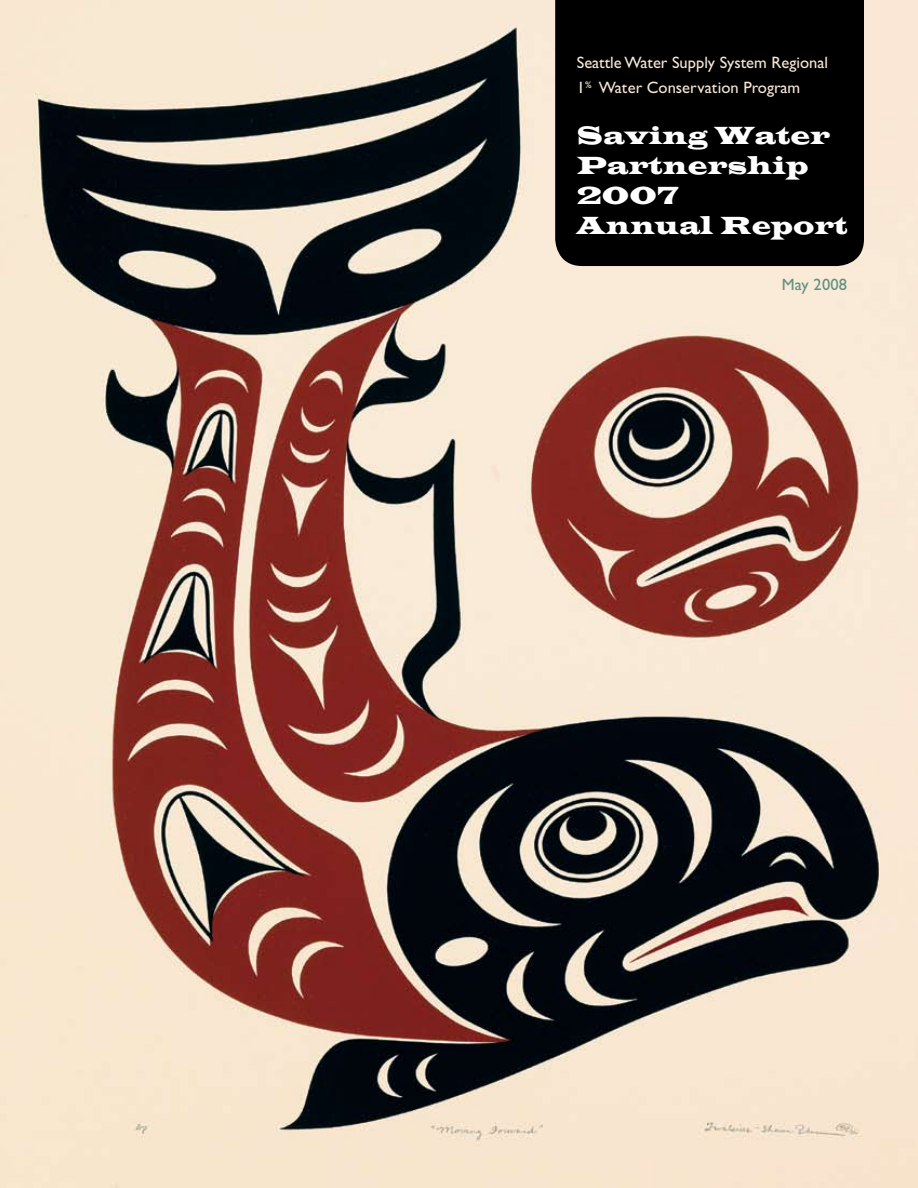
<style>
.page{position:relative;width:918px;height:1188px;background:#fff}
.page>*{position:absolute;margin:0;border:0;box-sizing:border-box;transform-origin:0 0}
.t1{font:25.5px/30px "Latin Wide";letter-spacing:.025em;color:#fff;scale:.85 1}
.t2{font:16.5px/25.5px "Gill Sans";color:#f7e6d8}
.t3{font:16.5px "Gill Sans";letter-spacing:.01em;color:#619080}
</style>
<div class="page">
<img style="left:0;top:0;width:918px;height:1188px">
<div style="left:555px;top:0;width:309px;height:266px;background:#000"></div>
<p class="t2" style="left:577px;top:50px;width:253px">Seattle Water Supply System Regional<br>1<sup>%</sup> Water Conservation Program</p>
<h1 class="t1" style="left:577px;top:120px;width:320px">Saving Water<br>Partnership<br>2007<br>Annual Report</h1>
<p class="t3" style="left:782px;top:275px;width:67px">May 2008</p>
</div>
